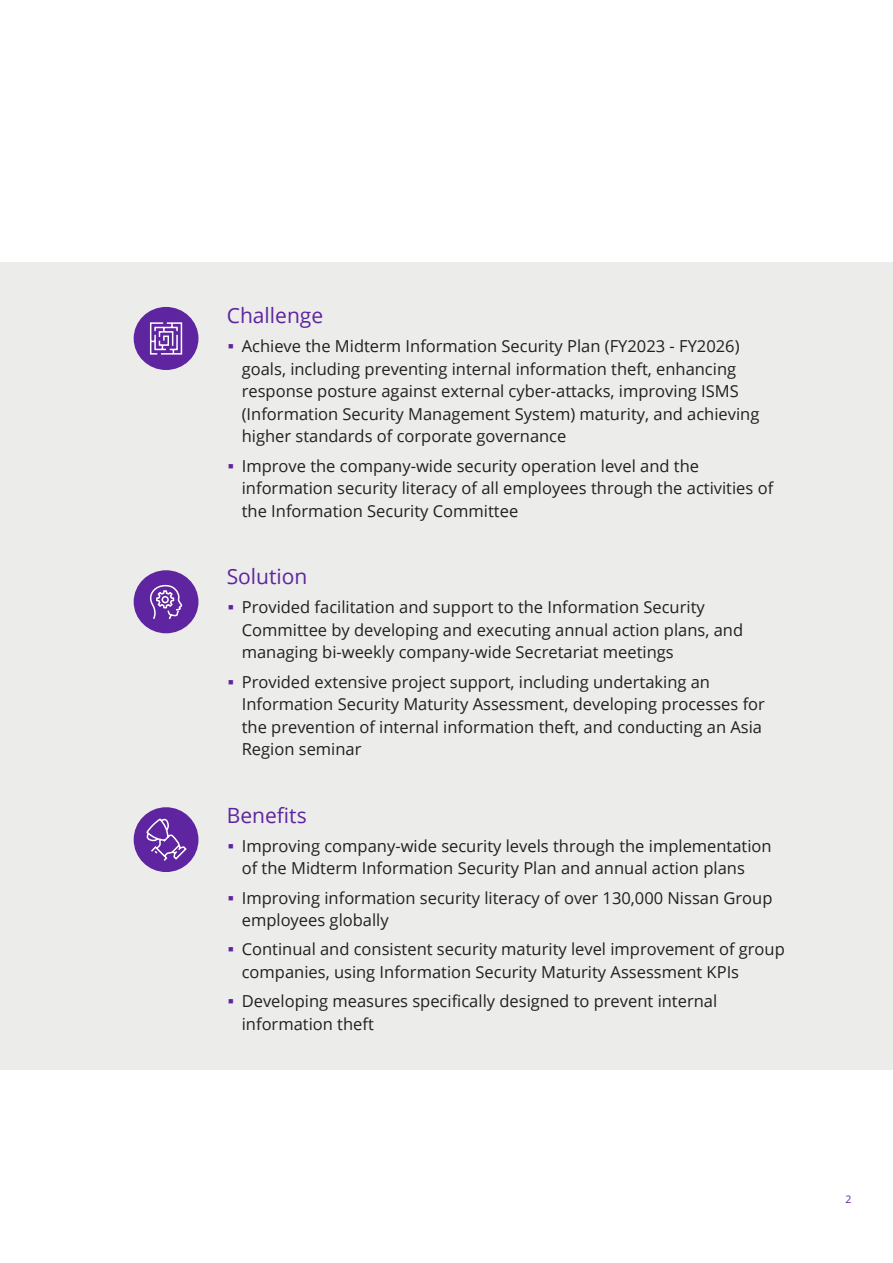
<style>
.page{position:relative;width:893px;height:1263px;background:#fff}
.page>*{position:absolute;margin:0;border:0;box-sizing:border-box;transform-origin:0 0}
.P2_Challenge_Solution_Results{font:21px "Open Sans";color:#5f249f}
.t1{font:16.5px/22.5px "Open Sans";color:#231f20}
.Page_number{font:10.5px "Open Sans";color:#5f249f}
</style>
<div class="page">
<div style="left:0;top:262px;width:893px;height:808px;background:#ececeb"></div>
<div style="left:134px;top:807px;width:64px;height:65px;background:#5f249f;border-radius:50%"></div>
<svg style="left:146px;top:818px;width:41px;height:43px"></svg>
<div style="left:134px;top:570px;width:64px;height:63px;background:#5f249f;border-radius:50%"></div>
<svg style="left:150px;top:584px;width:33px;height:35px"></svg>
<div style="left:134px;top:307px;width:64px;height:63px;background:#5f249f;border-radius:50%"></div>
<svg style="left:149px;top:322px;width:34px;height:33px"></svg>
<p class="P2_Challenge_Solution_Results" style="left:227px;top:301px;width:98px">Challenge</p>
<p class="t1" style="left:242px;top:335px;width:519px">Achieve the Midterm Information Security Plan (FY2023 - FY2026) goals, including preventing internal information theft, enhancing response posture against external cyber-attacks, improving ISMS (Information Security Management System) maturity, and achieving higher standards of corporate governance</p>
<p class="t1" style="left:242px;top:454px;width:533px">Improve the company-wide security operation level and the information security literacy of all employees through the activities of the Information Security Committee</p>
<p class="P2_Challenge_Solution_Results" style="left:227px;top:562px;width:82px">Solution</p>
<p class="t1" style="left:242px;top:596px;width:503px">Provided facilitation and support to the Information Security<br>Committee by developing and executing annual action plans, and managing bi-weekly company-wide Secretariat meetings</p>
<p class="t1" style="left:242px;top:670px;width:525px">Provided extensive project support, including undertaking an Information Security Maturity Assessment, developing processes for the prevention of internal information theft, and conducting an Asia Region seminar</p>
<p class="P2_Challenge_Solution_Results" style="left:227px;top:800px;width:81px">Benefits</p>
<p class="t1" style="left:242px;top:834px;width:531px">Improving company-wide security levels through the implementation of the Midterm Information Security Plan and annual action plans</p>
<p class="t1" style="left:242px;top:886px;width:532px">Improving information security literacy of over 130,000 Nissan Group employees globally</p>
<p class="t1" style="left:242px;top:938px;width:544px">Continual and consistent security maturity level improvement of group companies, using Information Security Maturity Assessment KPIs</p>
<p class="t1" style="left:242px;top:989px;width:477px">Developing measures specifically designed to prevent internal information theft</p>
<p class="Page_number" style="left:845px;top:1191px;width:8px">2</p>
</div>
